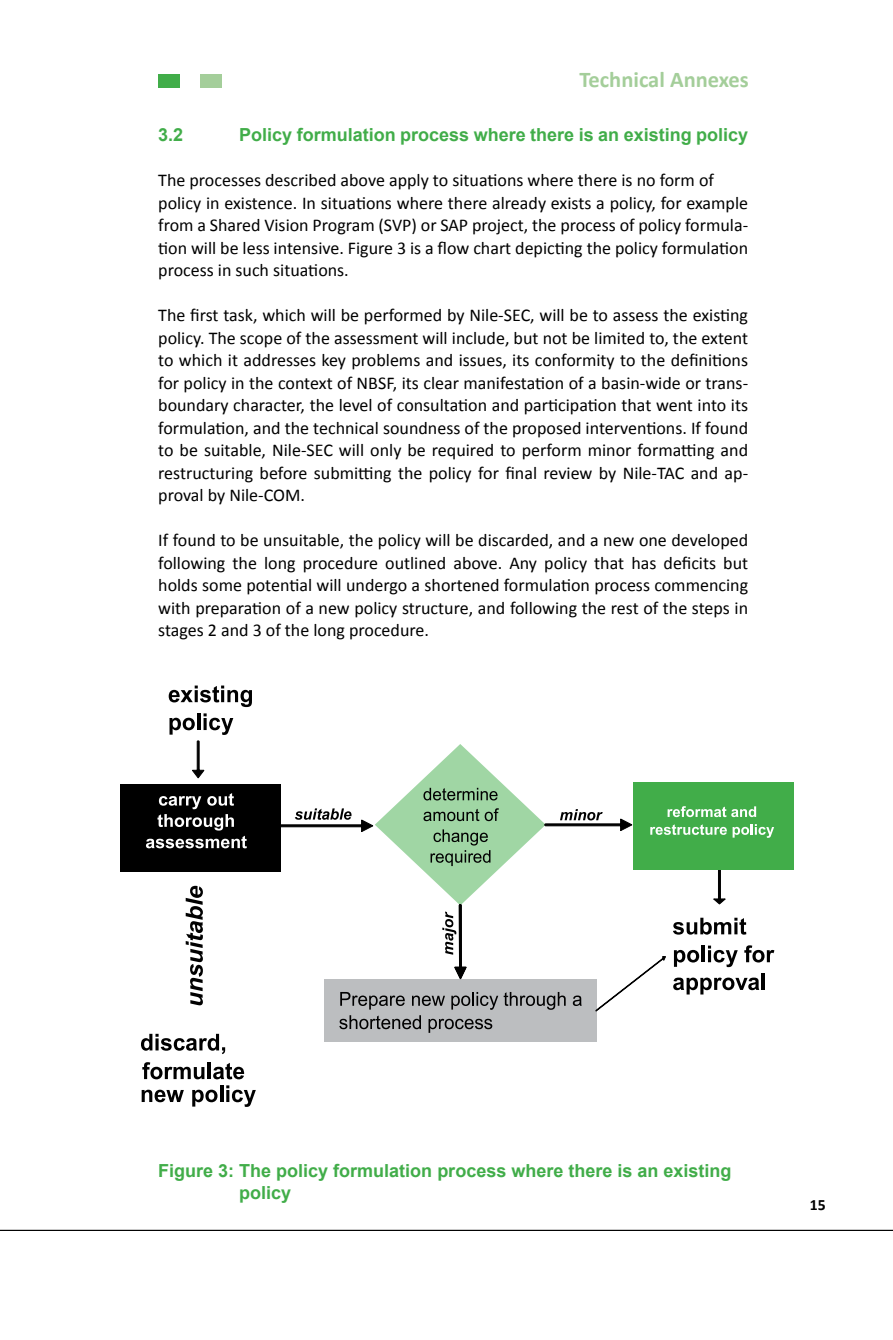
<style>
.page{position:relative;width:893px;height:1340px;background:#fff}
.page>*{position:absolute;margin:0;border:0;box-sizing:border-box;transform-origin:0 0}
.t1{font:700 22.5px "Calibri";color:#a4ce9a}
.t2{font:18px/22.5px "Calibri";color:#000;text-align:justify}
.t3{font:700 18px/22.5px "Arial";color:#41ad49}
.t4{font:700 15.75px "Calibri";color:#000}
</style>
<div class="page">
<div style="left:158px;top:74px;width:21px;height:14px;background:#41ad49"></div>
<div style="left:201px;top:74px;width:21px;height:14px;background:#a4ce9a"></div>
<hr style="left:0;top:1229px;width:893px;height:1px;background:#000">
<svg style="left:169px;top:685px;width:83px;height:22px"></svg>
<div style="left:120px;top:784px;width:160px;height:87px;background:#000"></div>
<div style="left:633px;top:782px;width:160px;height:87px;background:#41ad49"></div>
<div style="left:324px;top:978px;width:273px;height:63px;background:#bcbec0"></div>
<svg style="left:141px;top:1033px;width:84px;height:21px"></svg>
<svg style="left:142px;top:1062px;width:62px;height:17px"></svg>
<hr style="left:208px;top:1062px;width:3px;height:17px;background:#010101">
<svg style="left:213px;top:1063px;width:31px;height:16px"></svg>
<svg style="left:142px;top:1089px;width:42px;height:13px"></svg>
<svg style="left:192px;top:1089px;width:26px;height:17px"></svg>
<hr style="left:220px;top:1085px;width:3px;height:17px;background:#010101">
<svg style="left:226px;top:1085px;width:30px;height:21px"></svg>
<svg style="left:169px;top:713px;width:64px;height:65px"></svg>
<svg style="left:186px;top:885px;width:17px;height:120px"></svg>
<svg style="left:280px;top:744px;width:494px;height:288px"></svg>
<svg style="left:146px;top:793px;width:101px;height:55px"></svg>
<p class="t1" style="left:579px;top:65px;width:171px">Technical Annexes</p>
<p class="t3" style="left:158px;top:124px;width:27px">3.2</p>
<p class="t3" style="left:239px;top:124px;width:510px">Policy formulation process where there is an existing policy</p>
<p class="t2" style="left:158px;top:169px;width:591px;text-align:left">The processes described above apply to situations where there is no form of policy in existence. In situations where there already exists a policy, for example from a Shared Vision Program (SVP) or SAP project, the process of policy formula&shy;tion will be less intensive. Figure 3 is a flow chart depicting the policy formulation process in such situations.</p>
<p class="t2" style="left:158px;top:304px;width:591px">The first task, which will be performed by Nile-SEC, will be to assess the existing policy. The scope of the assessment will include, but not be limited to, the extent to which it addresses key problems and issues, its conformity to the definitions for policy in the context of NBSF, its clear manifestation of a basin-wide or trans&shy;boundary character, the level of consultation and participation that went into its formulation, and the technical soundness of the proposed interventions. If found to be suitable, Nile-SEC will only be required to perform minor formatting and restructuring before submitting the policy for final review by Nile-TAC and ap&shy;proval by Nile-COM.</p>
<p class="t2" style="left:158px;top:529px;width:591px">If found to be unsuitable, the policy will be discarded, and a new one developed following the long procedure outlined above. Any policy that has deficits but holds some potential will undergo a shortened formulation process commencing with preparation of a new policy structure, and following the rest of the steps in stages 2 and 3 of the long procedure.</p>
<p class="t3" style="left:239px;top:1159px;width:494px;text-indent:-81px">Figure 3: The policy formulation process where there is an existing policy</p>
<p class="t4" style="left:810px;top:1194px;width:17px">15</p>
</div>
